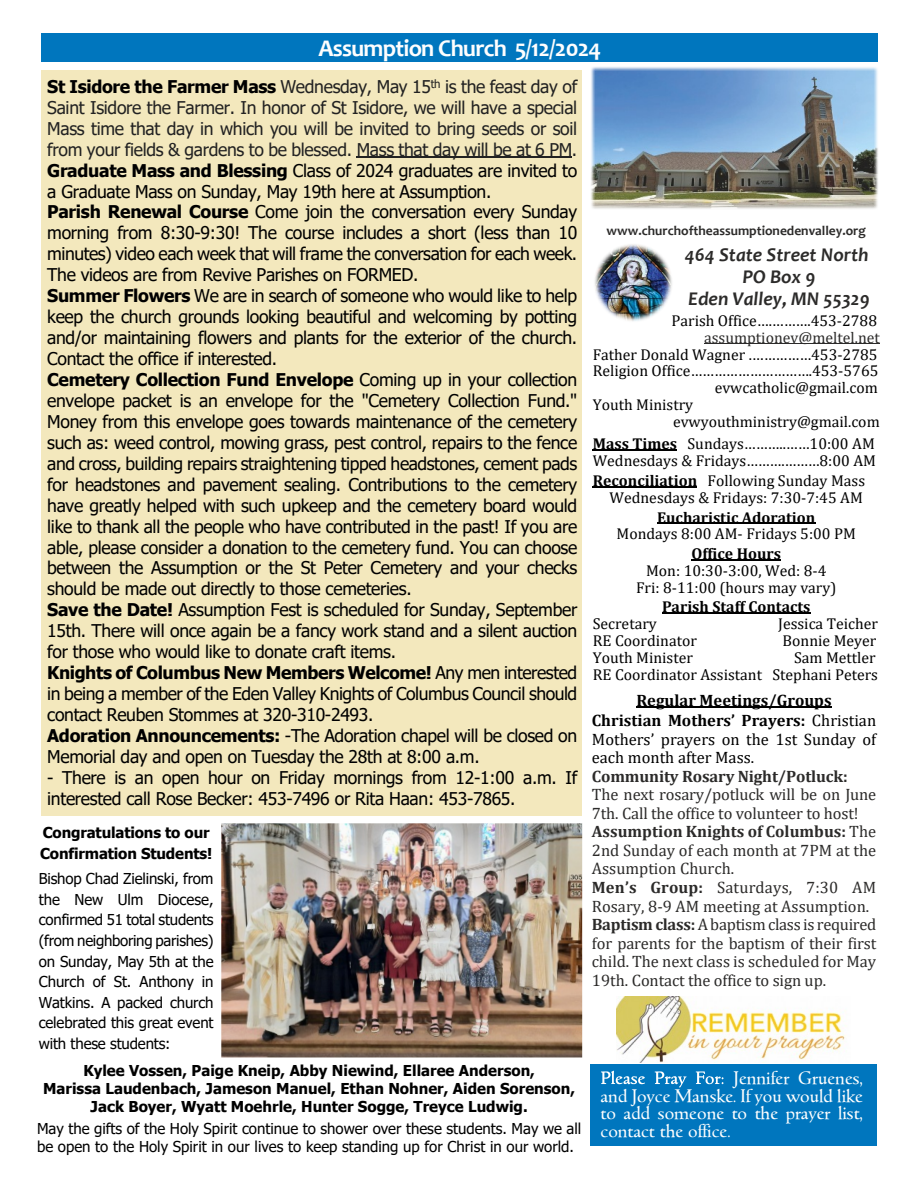
<style>
.page{position:relative;width:918px;height:1188px;background:#fff}
.page>*{position:absolute;margin:0;border:0;box-sizing:border-box;transform-origin:0 0}
.t1{font:700 24px "Candara";letter-spacing:-.03em;color:#fefefe}
.t2{font:italic 700 19.5px/21.6px "Candara";color:#2c2b2a;text-align:center}
.t3{font:17.55px/21px "Tahoma";letter-spacing:-.02em;color:#000}
.t4{font:17.25px/17.7px "Goudita SF";color:#fefefe;text-align:justify}
.t5{font:16.5px/18.6px "Cambria";letter-spacing:-.01em;color:#2c2b2a}
.t6{font:700 16.5px/20.1px "Cambria";color:#000;text-align:center}
.t7{font:16.5px/18.6px "Cambria";color:#000}
.t8{font:700 16.5px "Cambria";letter-spacing:-.01em;color:#2c2b2a}
.t9{font:15.75px/16.8px "Cambria";color:#000;text-align:right}
.t10{font:700 15.75px "Cambria";color:#000}
.t11{font:15.75px "Cambria";color:#2c2b2a}
.t12{font:15px/20.5px "Tahoma";color:#000}
.t13{font:700 15px/18.1px "Tahoma";color:#000;text-align:center}
.t14{font:700 13.5px "Candara";color:#2c2b2a}
.s1{font-weight:700}
.s2{color:#222}
.s3{font-weight:400}
</style>
<div class="page">
<hr style="left:704px;top:343px;width:176px;height:1px;background:#2c2b2a">
<hr style="left:593px;top:450px;width:84px;height:1px;background:#000">
<hr style="left:593px;top:486px;width:104px;height:1px;background:#000">
<hr style="left:657px;top:523px;width:158px;height:1px;background:#000">
<hr style="left:691px;top:559px;width:90px;height:2px;background:#000">
<hr style="left:662px;top:613px;width:149px;height:1px;background:#000">
<img style="left:591px;top:67px;width:287px;height:254px">
<hr style="left:636px;top:706px;width:196px;height:1px;background:#000">
<div style="left:41px;top:33px;width:837px;height:29px;background:#0076be"></div>
<div style="left:590px;top:1065px;width:287px;height:81px;background:#0076be"></div>
<svg style="left:601px;top:1071px;width:44px;height:13px"></svg>
<svg style="left:655px;top:1071px;width:32px;height:17px"></svg>
<svg style="left:696px;top:1071px;width:28px;height:13px"></svg>
<div style="left:41px;top:70px;width:541px;height:745px;background:#f3e8bd"></div>
<hr style="left:357px;top:157px;width:215px;height:1px;background:#222">
<img style="left:616px;top:996px;width:230px;height:66px">
<img style="left:221px;top:823px;width:361px;height:234px">
<h1 class="t1" style="left:318px;top:39px;width:285px">Assumption Church 5/12/2024</h1>
<p class="t3" style="left:47px;top:77px;width:532px"><span class="s1">St Isidore the Farmer Mass</span> <span class="s2">Wednesday, May 15</span><sup>th</sup> <span class="s2">is the feast day of Saint Isidore the Farmer. In honor of St Isidore, we will have a special Mass time that day in which you will be invited to bring seeds or soil from your fields &amp; gardens to be blessed. Mass that day will be at 6 PM.<br></span><span class="s1">Graduate Mass and Blessing</span> Class of 2024 graduates are invited to a Graduate Mass on Sunday, May 19th here at Assumption.<br><span class="s1">Parish Renewal Course</span> Come join the conversation every Sunday morning from 8:30-9:30! The course includes a short (less than 10 minutes) video each week that will frame the conversation for each week.<br>The videos are from Revive Parishes on FORMED.<br><span class="s1">Summer Flowers</span> We are in search of someone who would like to help keep the church grounds looking beautiful and welcoming by potting and/or maintaining flowers and plants for the exterior of the church.<br>Contact the office if interested.<br><span class="s1">Cemetery Collection Fund Envelope</span> Coming up in your collection envelope packet is an envelope for the "Cemetery Collection Fund." Money from this envelope goes towards maintenance of the cemetery such as: weed control, mowing grass, pest control, repairs to the fence and cross, building repairs straightening tipped headstones, cement pads for headstones and pavement sealing. Contributions to the cemetery have greatly helped with such upkeep and the cemetery board would like to thank all the people who have contributed in the past! If you are able, please consider a donation to the cemetery fund. You can choose between the Assumption or the St Peter Cemetery and your checks should be made out directly to those cemeteries.<br><span class="s1">Save the Date!</span> Assumption Fest is scheduled for Sunday, September 15th. There will once again be a fancy work stand and a silent auction for those who would like to donate craft items.<br><span class="s1">Knights of Columbus New Members Welcome!</span> Any men interested in being a member of the Eden Valley Knights of Columbus Council should contact Reuben Stommes at 320-310-2493.<br><span class="s1">Adoration Announcements:</span> -The Adoration chapel will be closed on Memorial day and open on Tuesday the 28th at 8:00 a.m.</p>
<p class="t3" style="left:47px;top:768px;width:532px">- There is an open hour on Friday mornings from 12-1:00 a.m. If interested call Rose Becker: 453-7496 or Rita Haan: 453-7865.</p>
<p class="t13" style="left:40px;top:824px;width:174px;line-height:20.5px;text-align:left">Congratulations to our<br>Confirmation Students!</p>
<p class="t12" style="left:39px;top:870px;width:176px;text-align:justify">Bishop Chad Zielinski, from the New Ulm Diocese, confirmed 51 total students (from neighboring parishes) on Sunday, May 5th at the Church of St. Anthony in Watkins. A packed church celebrated this great event with these students:</p>
<p class="t13" style="left:43px;top:1063px;width:533px">Kylee Vossen, Paige Kneip, Abby Niewind, Ellaree Anderson,<br>Marissa Laudenbach, Jameson Manuel, Ethan Nohner, Aiden Sorenson,<br>Jack Boyer, Wyatt Moehrle, Hunter Sogge, Treyce Ludwig.</p>
<p class="t12" style="left:37px;top:1120px;width:546px;line-height:18.1px">May the gifts of the Holy Spirit continue to shower over these students. May we all be open to the Holy Spirit in our lives to keep standing up for Christ in our world.</p>
<p class="t14" style="left:607px;top:225px;width:261px">www.churchoftheassumptionedenvalley.org</p>
<p class="t2" style="left:685px;top:246px;width:187px">464 State Street North<br>PO Box 9<br>Eden Valley, MN 55329</p>
<p class="t9" style="left:672px;top:313px;width:207px">Parish Office….……….453-2788</p>
<p class="t11" style="left:704px;top:331px;width:177px">assumptionev@meltel.net</p>
<p class="t9" style="left:593px;top:347px;width:286px">Father Donald Wagner .……………453-2785</p>
<p class="t9" style="left:593px;top:364px;width:287px">Religion Office………………………….453-5765</p>
<p class="t9" style="left:715px;top:380px;width:165px">evwcatholic@gmail.com</p>
<p class="t9" style="left:593px;top:397px;width:102px">Youth Ministry</p>
<p class="t9" style="left:673px;top:414px;width:208px">evwyouthministry@gmail.com</p>
<p class="t9" style="left:593px;top:437px;width:285px;text-align:left"><span class="s1">Mass Times</span> Sundays………..……10:00 AM<br>Wednesdays &amp; Fridays……….………8:00 AM</p>
<p class="t9" style="left:593px;top:473px;width:274px"><span class="s1">Reconciliation</span> Following Sunday Mass<br>Wednesdays &amp; Fridays: 7:30-7:45 AM</p>
<p class="t10" style="left:657px;top:510px;width:160px">Eucharistic Adoration</p>
<p class="t9" style="left:617px;top:527px;width:241px">Mondays 8:00 AM- Fridays 5:00 PM</p>
<p class="t10" style="left:691px;top:547px;width:91px">Office Hours</p>
<p class="t9" style="left:636px;top:563px;width:202px;text-align:center">Mon: 10:30-3:00, Wed: 8-4<br>Fri: 8-11:00 (hours may vary)</p>
<p class="t10" style="left:662px;top:600px;width:150px">Parish Staff Contacts</p>
<p class="t9" style="left:593px;top:616px;width:66px">Secretary</p>
<p class="t9" style="left:778px;top:616px;width:101px">Jessica Teicher</p>
<p class="t9" style="left:593px;top:633px;width:106px">RE Coordinator</p>
<p class="t9" style="left:783px;top:633px;width:95px">Bonnie Meyer</p>
<p class="t9" style="left:593px;top:650px;width:102px">Youth Minister</p>
<p class="t9" style="left:593px;top:650px;width:287px">Sam Mettler<br>RE Coordinator Assistant Stephani Peters</p>
<p class="t6" style="left:592px;top:691px;width:286px">Regular Meetings/Groups<br>Christian Mothers’ Prayers: <span class="s3">Christian</span></p>
<p class="t7" style="left:592px;top:731px;width:286px">Mothers’ prayers on the 1st Sunday of each month after Mass.</p>
<p class="t8" style="left:592px;top:769px;width:257px">Community Rosary Night/Potluck:</p>
<p class="t5" style="left:592px;top:786px;width:286px">The next rosary/potluck will be on June 7th. Call the office to volunteer to host!<br><span class="s1">Assumption Knights of Columbus:</span> The 2nd Sunday of each month at 7PM at the Assumption Church.<br><span class="s1">Men’s Group:</span> Saturdays, 7:30 AM Rosary, 8-9 AM meeting at Assumption.<br><span class="s1">Baptism class:</span> A baptism class is required for parents for the baptism of their first child. The next class is scheduled for May 19th. Contact the office to sign up.</p>
<p class="t4" style="left:601px;top:1070px;width:264px;text-indent:133px">Jennifer Gruenes, and Joyce Manske. If you would like to add someone to the prayer list, contact the office.</p>
</div>
